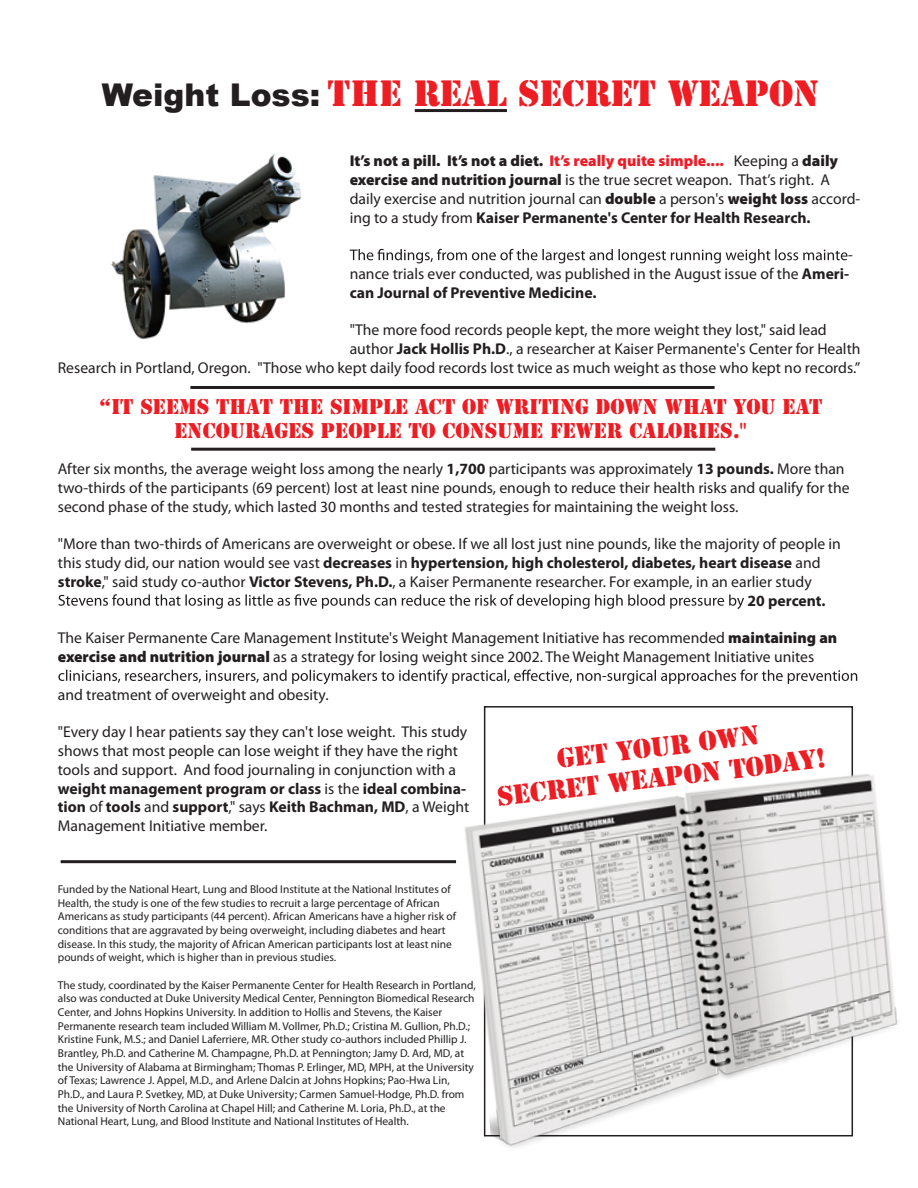
<style>
.page{position:relative;width:918px;height:1188px;background:#fff}
.page>*{position:absolute;margin:0;border:0;box-sizing:border-box;transform-origin:0 0}
.t1{font:34.2px "Stencil Std";color:#ee1d23}
.t2{font:25.5px/30.6px "Stencil Std";color:#ee1d23;text-align:center}
.t3{font:19.95px/24px "Stencil Std";color:#ee1d23;text-align:center}
.t4{font:15.6px/18.8px "Myriad Pro";color:#231f20}
.t5{font:700 15.6px "Myriad Pro";color:#231f20}
.t6{font:11.4px/13.6px "Myriad Pro";color:#231f20}
.s1{font-family:"Arial";font-weight:900;font-size:31.35px;color:#231f20}
.s2{font-weight:900}
.s3{font-weight:900;color:#ee1c27}
.s4{font-weight:700}
.s5{font-weight:400}
</style>
<div class="page">
<svg style="left:350px;top:249px;width:497px;height:14px"></svg>
<svg style="left:58px;top:594px;width:686px;height:15px"></svg>
<svg style="left:58px;top:670px;width:799px;height:14px"></svg>
<hr style="left:190px;top:386px;width:525px;height:3px;background:#231f20">
<hr style="left:191px;top:448px;width:524px;height:3px;background:#231f20">
<hr style="left:415px;top:109px;width:92px;height:3px;background:#231f20">
<img style="left:111px;top:153px;width:190px;height:187px">
<hr style="left:61px;top:860px;width:395px;height:3px;background:#231f20">
<img style="left:464px;top:758px;width:434px;height:390px">
<h1 class="t1" style="left:102px;top:71px;width:719px"><span class="s1">Weight Loss:</span> THE REAL SECRET WEAPON</h1>
<p class="t4" style="left:350px;top:152px;width:512px"><span class="s2">It’s not a pill. It’s not a diet.</span> <span class="s3">It’s really quite simple....</span> Keeping a <span class="s2">daily exercise and nutrition journal</span> is the true secret weapon. That’s right. A daily exercise and nutrition journal can <span class="s2">double</span> a person's <span class="s2">weight loss</span> accord&shy;ing to a study from <span class="s4">Kaiser Permanente's Center for Health Research.</span></p>
<p class="t4" style="left:350px;top:246px;width:505px;text-indent:498px">- nance trials ever conducted, was published in the August issue of the <span class="s4">Ameri&shy;can Journal of Preventive Medicine.</span></p>
<p class="t4" style="left:350px;top:321px;width:479px">"The more food records people kept, the more weight they lost," said lead</p>
<p class="t4" style="left:350px;top:340px;width:512px">author <span class="s4">Jack Hollis Ph.D</span>., a researcher at Kaiser Permanente's Center for Health</p>
<p class="t4" style="left:58px;top:359px;width:804px">Research in Portland, Oregon. "Those who kept daily food records lost twice as much weight as those who kept no records.”</p>
<p class="t3" style="left:99px;top:395px;width:725px">“IT SEEMS THAT THE SIMPLE ACT OF WRITING DOWN WHAT YOU EAT<br>ENCOURAGES PEOPLE TO CONSUME FEWER CALORIES."</p>
<p class="t4" style="left:58px;top:460px;width:793px">After six months, the average weight loss among the nearly <span class="s4">1,700</span> participants was approximately <span class="s4">13 pounds.</span> More than two-thirds of the participants (69 percent) lost at least nine pounds, enough to reduce their health risks and qualify for the second phase of the study, which lasted 30 months and tested strategies for maintaining the weight loss.</p>
<p class="t4" style="left:58px;top:535px;width:785px">"More than two-thirds of Americans are overweight or obese. If we all lost just nine pounds, like the majority of people in</p>
<p class="t5" style="left:58px;top:554px;width:764px"><span class="s5">this study did, our nation would see vast</span> decreases <span class="s5">in</span> hypertension, high cholesterol, diabetes, heart disease <span class="s5">and</span></p>
<p class="t4" style="left:58px;top:572px;width:755px"><span class="s4">stroke</span>," said study co-author <span class="s4">Victor Stevens, Ph.D.</span>, a Kaiser Permanente researcher. For example, in an earlier study</p>
<p class="t5" style="left:748px;top:592px;width:80px">20 percent.</p>
<p class="t4" style="left:58px;top:629px;width:781px">The Kaiser Permanente Care Management Institute's Weight Management Initiative has recommended <span class="s2">maintaining an exercise and nutrition journal</span> as a strategy for losing weight since 2002. The Weight Management Initiative unites</p>
<p class="t4" style="left:58px;top:685px;width:272px">and treatment of overweight and obesity.</p>
<p class="t4" style="left:58px;top:723px;width:413px">"Every day I hear patients say they can't lose weight. This study shows that most people can lose weight if they have the right tools and support. And food journaling in conjunction with a <span class="s4">weight management program or class</span> is the <span class="s4">ideal combina&shy;tion</span> of <span class="s4">tools</span> and <span class="s4">support</span>," says <span class="s4">Keith Bachman, MD</span>, a Weight Management Initiative member.</p>
<h2 class="t2" style="left:492px;top:752px;width:332px;rotate:-7deg">GET YOUR OWN<br>SECRET WEAPON TODAY!</h2>
<p class="t6" style="left:58px;top:882px;width:400px">Funded by the National Heart, Lung and Blood Institute at the National Institutes of Health, the study is one of the few studies to recruit a large percentage of African Americans as study participants (44 percent). African Americans have a higher risk of conditions that are aggravated by being overweight, including diabetes and heart disease. In this study, the majority of African American participants lost at least nine pounds of weight, which is higher than in previous studies.</p>
<p class="t6" style="left:58px;top:978px;width:419px">The study, coordinated by the Kaiser Permanente Center for Health Research in Portland, also was conducted at Duke University Medical Center, Pennington Biomedical Research Center, and Johns Hopkins University. In addition to Hollis and Stevens, the Kaiser Permanente research team included William M. Vollmer, Ph.D.; Cristina M. Gullion, Ph.D.; Kristine Funk, M.S.; and Daniel Laferriere, MR. Other study co-authors included Phillip J.<br>Brantley, Ph.D. and Catherine M. Champagne, Ph.D. at Pennington; Jamy D. Ard, MD, at the University of Alabama at Birmingham; Thomas P. Erlinger, MD, MPH, at the University of Texas; Lawrence J. Appel, M.D., and Arlene Dalcin at Johns Hopkins; Pao-Hwa Lin, Ph.D., and Laura P. Svetkey, MD, at Duke University; Carmen Samuel-Hodge, Ph.D. from the University of North Carolina at Chapel Hill; and Catherine M. Loria, Ph.D., at the National Heart, Lung, and Blood Institute and National Institutes of Health.</p>
</div>
